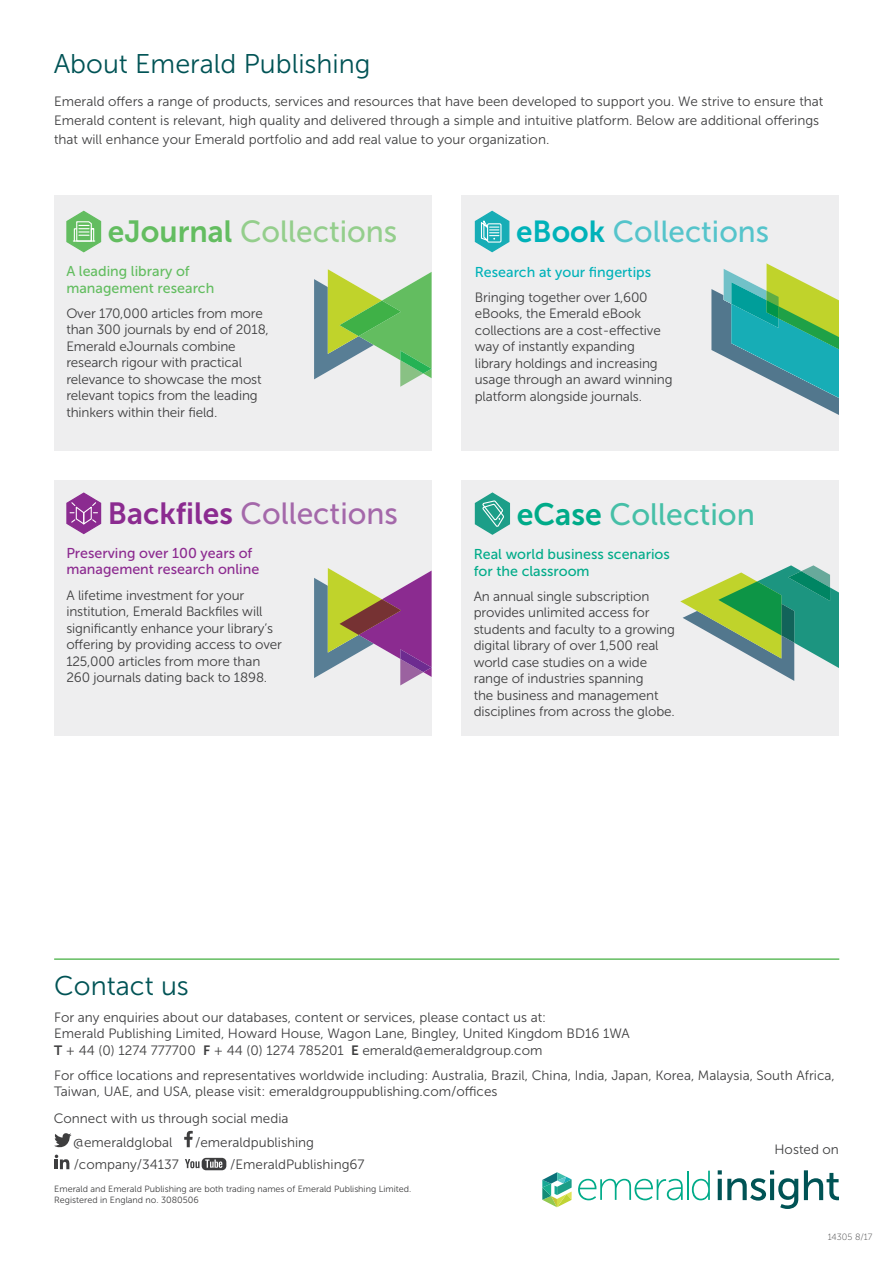
<style>
.page{position:relative;width:893px;height:1263px;background:#fff}
.page>*{position:absolute;margin:0;border:0;box-sizing:border-box;transform-origin:0 0}
.t1{font:30.9px "Museo Sans 500";color:#46bfa7}
.t2{font:30.45px "Museo Sans 500";color:#a468aa}
.t3{font:30.45px "Museo Sans 500";color:#94ce8c}
.t4{font:30.3px "Museo Sans 500";color:#55c4cb}
.t5{font:27px "Museo Sans 300";color:#005355}
.t6{font:14.25px/16.5px "Museo Sans 500";color:#8c2a90}
.t7{font:14.25px/16.5px "Museo Sans 500";color:#00ab89}
.t8{font:14.25px/16.5px "Museo Sans 500";color:#63bd60}
.t9{font:14.25px "Museo Sans 500";color:#00b2b9}
.t10{font:13.5px/16.5px "Museo Sans 300";letter-spacing:-.01em;color:#3e3e3f}
.t11{font:9px/10.5px "Museo Sans 300";color:#3e3e3f}
.t12{font:9px "Museo Sans 100";color:#3e3e3f}
.s1{font-family:"Museo Sans 700";color:#63bd60}
.s2{font-family:"Museo Sans 700";color:#8b2b90}
.s3{font-family:"Museo Sans 700";color:#00b2b9}
.s4{font-family:"Museo Sans 700";color:#00ab89}
.s5{font-family:"Museo Sans 700"}
</style>
<div class="page">
<div style="left:461px;top:196px;width:378px;height:255px;background:#eeeeef"></div>
<svg style="left:711px;top:263px;width:128px;height:152px"></svg>
<div style="left:54px;top:196px;width:378px;height:255px;background:#eeeeef"></div>
<svg style="left:314px;top:269px;width:118px;height:118px"></svg>
<svg style="left:66px;top:210px;width:36px;height:43px"></svg>
<hr style="left:73px;top:240px;width:22px;height:2px;background:#fff">
<div style="left:54px;top:480px;width:378px;height:255px;background:#eeeeef"></div>
<svg style="left:314px;top:568px;width:118px;height:117px"></svg>
<svg style="left:66px;top:492px;width:36px;height:43px"></svg>
<svg style="left:474px;top:210px;width:36px;height:43px"></svg>
<div style="left:461px;top:480px;width:378px;height:255px;background:#eeeeef"></div>
<svg style="left:680px;top:565px;width:159px;height:116px"></svg>
<svg style="left:474px;top:492px;width:37px;height:43px"></svg>
<hr style="left:54px;top:958px;width:785px;height:2px;background:#63bd60">
<svg style="left:55px;top:1154px;width:15px;height:15px"></svg>
<svg style="left:184px;top:1131px;width:9px;height:16px"></svg>
<svg style="left:54px;top:1133px;width:17px;height:15px"></svg>
<div style="left:202px;top:1158px;width:24px;height:12px;background:#3e3e3f;border-radius:4px"></div>
<svg style="left:185px;top:1159px;width:37px;height:9px"></svg>
<svg style="left:578px;top:1179px;width:105px;height:21px"></svg>
<hr style="left:687px;top:1171px;width:2px;height:29px;background:#00ab89">
<svg style="left:692px;top:1171px;width:18px;height:29px"></svg>
<svg style="left:542px;top:1172px;width:30px;height:35px"></svg>
<svg style="left:718px;top:1170px;width:121px;height:39px"></svg>
<h3 class="t5" style="left:54px;top:49px;width:318px">About Emerald Publishing</h3>
<p class="t10" style="left:54px;top:92px;width:771px;line-height:18.8px">Emerald offers a range of products, services and resources that have been developed to support you. We strive to ensure that<br>Emerald content is relevant, high quality and delivered through a simple and intuitive platform. Below are additional offerings that will enhance your Emerald portfolio and add real value to your organization.</p>
<h2 class="t3" style="left:108px;top:215px;width:291px"><span class="s1">eJournal</span> Collections</h2>
<p class="t8" style="left:66px;top:263px;width:150px">A leading library of management research</p>
<p class="t10" style="left:66px;top:305px;width:204px">Over 170,000 articles from more than 300 journals by end of 2018,<br>Emerald eJournals combine research rigour with practical relevance to showcase the most relevant topics from the leading thinkers within their field.</p>
<h2 class="t2" style="left:108px;top:497px;width:291px"><span class="s2">Backfiles</span> Collections</h2>
<p class="t6" style="left:66px;top:545px;width:195px">Preserving over 100 years of management research online</p>
<p class="t10" style="left:66px;top:587px;width:217px">A lifetime investment for your institution, Emerald Backfiles will significantly enhance your library’s offering by providing access to over 125,000 articles from more than 260 journals dating back to 1898.</p>
<h3 class="t4" style="left:516px;top:215px;width:254px"><span class="s3">eBook</span> Collections</h3>
<p class="t9" style="left:475px;top:264px;width:178px">Research at your fingertips</p>
<p class="t10" style="left:475px;top:289px;width:199px">Bringing together over 1,600 eBooks, the Emerald eBook collections are a cost-effective way of instantly expanding library holdings and increasing usage through an award winning platform alongside journals.</p>
<h1 class="t1" style="left:517px;top:497px;width:240px"><span class="s4">eCase</span> Collection</h1>
<p class="t7" style="left:474px;top:546px;width:198px">Real world business scenarios for the classroom</p>
<p class="t10" style="left:474px;top:588px;width:203px">An annual single subscription provides unlimited access for students and faculty to a growing digital library of over 1,500 real world case studies on a wide range of industries spanning<br>the business and management disciplines from across the globe.</p>
<h3 class="t5" style="left:54px;top:971px;width:136px">Contact us</h3>
<p class="t10" style="left:54px;top:1009px;width:577px">For any enquiries about our databases, content or services, please contact us at:<br>Emerald Publishing Limited, Howard House, Wagon Lane, Bingley, United Kingdom BD16 1WA<br><span class="s5">T</span> + 44 (0) 1274 777700 <span class="s5">F</span> + 44 (0) 1274 785201 <span class="s5">E</span> emerald@emeraldgroup.com</p>
<p class="t10" style="left:54px;top:1067px;width:782px">For office locations and representatives worldwide including: Australia, Brazil, China, India, Japan, Korea, Malaysia, South Africa,<br>Taiwan, UAE, and USA, please visit: emeraldgrouppublishing.com/offices</p>
<p class="t10" style="left:54px;top:1110px;width:236px">Connect with us through social media</p>
<p class="t10" style="left:74px;top:1156px;width:107px">/company/34137</p>
<p class="t10" style="left:73px;top:1134px;width:101px">@emeraldglobal</p>
<p class="t10" style="left:230px;top:1131px;width:136px;line-height:21.9px;text-indent:-35px">/emeraldpublishing /EmeraldPublishing67</p>
<p class="t11" style="left:54px;top:1184px;width:358px">Emerald and Emerald Publishing are both trading names of Emerald Publishing Limited.<br>Registered in England no. 3080506</p>
<p class="t10" style="left:774px;top:1141px;width:66px">Hosted on</p>
<p class="t12" style="left:828px;top:1232px;width:46px">14305 8/17</p>
</div>
